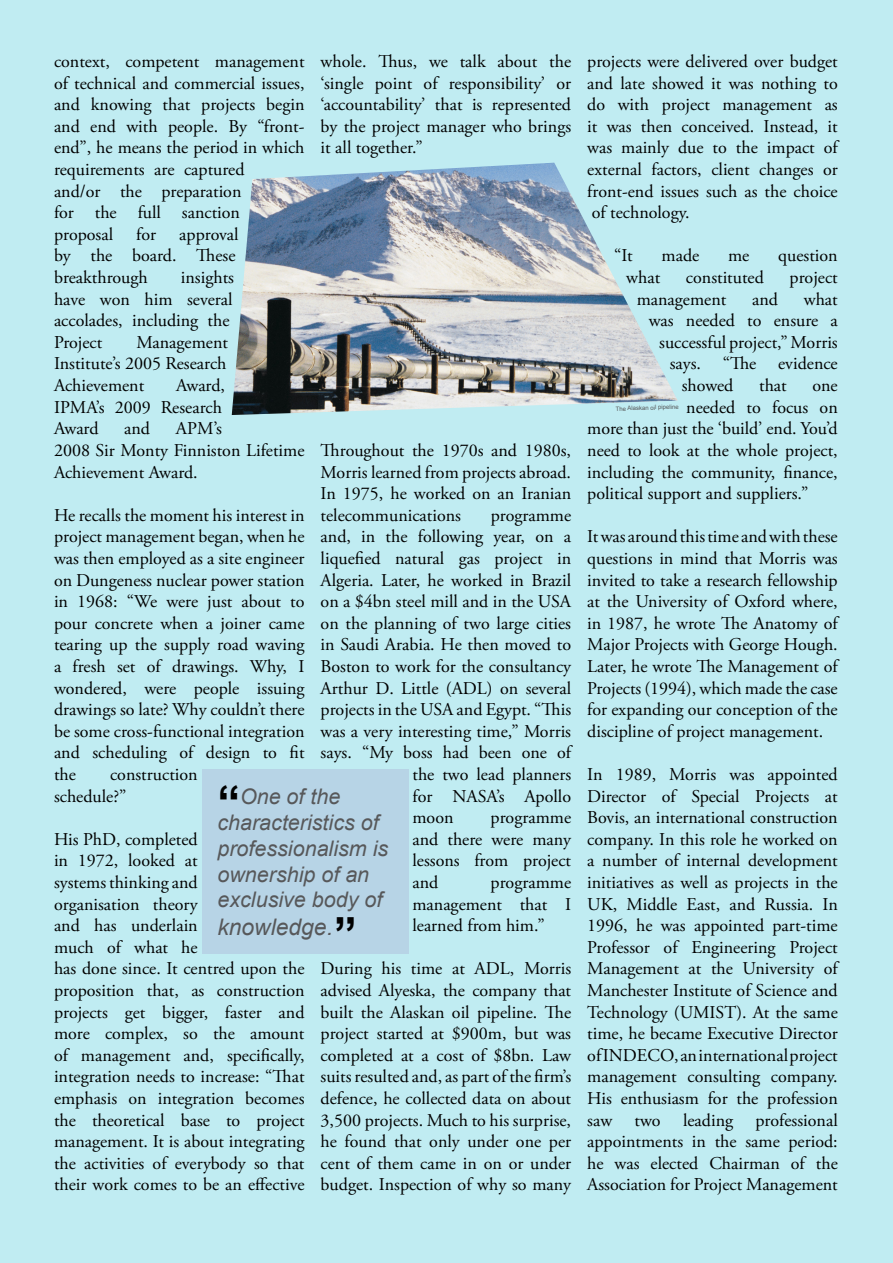
<style>
.page{position:relative;width:893px;height:1263px;background:#fff}
.page>*{position:absolute;margin:0;border:0;box-sizing:border-box;transform-origin:0 0}
.t1{font:700 45.75px "Arial";color:#000}
.t2{font:italic 22.8px "Arial";color:#57585a}
.t3{font:italic 21.45px/25.8px "Arial";color:#57585a}
.t4{font:18px/21.6px "Adobe Garamond Pro";color:#000;text-align:justify}
.t5{font:6px "Arial";color:#57585a}
</style>
<div class="page">
<div style="left:0;top:0;width:893px;height:1262px;background:#c0ecf2"></div>
<img style="left:232px;top:163px;width:446px;height:252px">
<div style="left:202px;top:769px;width:206px;height:185px;background:#b7d4e6"></div>
<p class="t4" style="left:321px;top:51px;width:252px">whole. Thus, we talk about the ‘single point of responsibility’ or ‘accountability’ that is represented by the project manager who brings it all together.”</p>
<p class="t4" style="left:54px;top:51px;width:252px;text-align:left">context, competent management of technical and commercial issues, and knowing that projects begin and end with people. By “front&shy;end”, he means the period in which requirements are captured<br>and/or the preparation<br>for the full sanction<br>proposal</p>
<p class="t4" style="left:54px;top:224px;width:186px;text-align:left;text-indent:125px">approval by the board. These breakthrough</p>
<p class="t4" style="left:136px;top:224px;width:21px">for</p>
<p class="t4" style="left:54px;top:267px;width:181px;text-align:left;text-indent:127px">insights have won him several accolades, including the<br>Project</p>
<p class="t4" style="left:54px;top:332px;width:176px;text-indent:82px">Management Institute’s 2005 Research Achievement</p>
<p class="t4" style="left:54px;top:375px;width:172px;text-align:left;text-indent:122px">Award,<br>IPMA’s 2009 Research<br>Award</p>
<p class="t4" style="left:124px;top:418px;width:27px">and</p>
<p class="t4" style="left:54px;top:418px;width:252px;text-align:left;text-indent:122px">APM’s<br>2008 Sir Monty Finniston Lifetime<br>Achievement Award.</p>
<p class="t4" style="left:54px;top:505px;width:252px">He recalls the moment his interest in project management began, when he was then employed as a site engineer on Dungeness nuclear power station in 1968: “We were just about to pour concrete when a joiner came tearing up the supply road waving a fresh set of drawings. Why, I wondered, were people issuing drawings so late? Why couldn’t there be some cross-functional integration and scheduling of design to fit the</p>
<p class="t4" style="left:321px;top:440px;width:252px">Throughout the 1970s and 1980s, Morris learned from projects abroad.<br>In 1975, he worked on an Iranian telecommunications</p>
<p class="t4" style="left:491px;top:505px;width:82px">programme</p>
<p class="t4" style="left:321px;top:526px;width:252px">and, in the following year, on a</p>
<p class="t4" style="left:321px;top:548px;width:252px">liquefied natural gas project in</p>
<p class="t4" style="left:321px;top:570px;width:252px">Algeria. Later, he worked in Brazil</p>
<p class="t4" style="left:321px;top:591px;width:252px">on a $4bn steel mill and in the USA</p>
<p class="t4" style="left:321px;top:613px;width:252px">on the planning of two large cities</p>
<p class="t4" style="left:321px;top:634px;width:252px">in Saudi Arabia. He then moved to</p>
<p class="t4" style="left:321px;top:656px;width:252px">Boston to work for the consultancy</p>
<p class="t4" style="left:321px;top:678px;width:252px">Arthur D. Little (ADL) on several</p>
<p class="t4" style="left:321px;top:699px;width:252px">projects in the USA and Egypt. “This</p>
<p class="t4" style="left:321px;top:721px;width:252px">was a very interesting time,” Morris</p>
<p class="t4" style="left:321px;top:742px;width:252px">says. “My boss had been one of</p>
<p class="t4" style="left:412px;top:764px;width:160px">the two lead planners</p>
<p class="t4" style="left:412px;top:786px;width:160px">for NASA’s Apollo</p>
<p class="t4" style="left:412px;top:807px;width:43px">moon</p>
<p class="t4" style="left:54px;top:764px;width:145px;text-indent:56px">construction schedule?”</p>
<p class="t4" style="left:54px;top:829px;width:252px;text-align:left">His PhD, completed<br>in 1972, looked at<br>systems thinking and<br>organisation theory<br>and has underlain<br>much of what he<br>has done since. It centred upon the proposition that, as construction projects get bigger, faster and more complex, so the amount of management and, specifically, integration needs to increase: “That emphasis on integration becomes the theoretical base to project management. It is about integrating the activities of everybody so that their work comes to be an effective</p>
<p class="t1" style="left:217px;top:772px;width:24px">“</p>
<p class="t3" style="left:217px;top:784px;width:172px;text-indent:22px">One of the characteristics of professionalism is ownership of an exclusive body of</p>
<p class="t2" style="left:217px;top:912px;width:117px">knowledge.</p>
<p class="t4" style="left:412px;top:807px;width:160px;text-indent:78px">programme and there were many lessons from project and</p>
<p class="t4" style="left:412px;top:872px;width:160px;text-indent:78px">programme management that I learned from him.”</p>
<p class="t4" style="left:321px;top:958px;width:252px">During his time at ADL, Morris advised Alyeska, the company that built the Alaskan oil pipeline. The project started at $900m, but was completed at a cost of $8bn. Law suits resulted and, as part of the firm’s defence, he collected data on about 3,500 projects. Much to his surprise, he found that only under one per cent of them came in on or under budget. Inspection of why so many</p>
<p class="t1" style="left:334px;top:904px;width:24px">”</p>
<p class="t4" style="left:587px;top:51px;width:252px">projects were delivered over budget and late showed it was nothing to do with project management as it was then conceived. Instead, it was mainly due to the impact of external factors, client changes or front-end issues such as the choice of technology.</p>
<p class="t4" style="left:614px;top:246px;width:20px">“It</p>
<p class="t4" style="left:662px;top:246px;width:39px">made</p>
<p class="t4" style="left:728px;top:246px;width:23px">me</p>
<p class="t4" style="left:778px;top:246px;width:61px">question</p>
<p class="t4" style="left:626px;top:267px;width:35px">what</p>
<p class="t4" style="left:686px;top:267px;width:79px">constituted</p>
<p class="t4" style="left:790px;top:267px;width:50px">project</p>
<p class="t4" style="left:637px;top:289px;width:91px">management</p>
<p class="t4" style="left:752px;top:289px;width:27px">and</p>
<p class="t4" style="left:804px;top:289px;width:35px">what</p>
<p class="t4" style="left:649px;top:310px;width:191px">was needed to ensure a</p>
<p class="t4" style="left:659px;top:332px;width:180px">successful project,” Morris</p>
<p class="t4" style="left:670px;top:354px;width:170px">says. “The evidence</p>
<p class="t4" style="left:682px;top:375px;width:53px">showed</p>
<p class="t4" style="left:759px;top:375px;width:29px">that</p>
<p class="t4" style="left:812px;top:375px;width:27px">one</p>
<p class="t4" style="left:686px;top:397px;width:153px">needed to focus on</p>
<p class="t4" style="left:587px;top:418px;width:252px">more than just the ‘build’ end. You’d</p>
<p class="t4" style="left:587px;top:440px;width:252px">need to look at the whole project,</p>
<p class="t4" style="left:587px;top:462px;width:252px">including the community, finance,</p>
<p class="t4" style="left:587px;top:483px;width:223px">political support and suppliers.”</p>
<p class="t4" style="left:587px;top:526px;width:252px">It was around this time and with these questions in mind that Morris was invited to take a research fellowship at the University of Oxford where, in 1987, he wrote The Anatomy of Major Projects with George Hough.<br>Later, he wrote The Management of Projects (1994), which made the case for expanding our conception of the discipline of project management.</p>
<p class="t4" style="left:587px;top:764px;width:252px">In 1989, Morris was appointed Director of Special Projects at Bovis, an international construction company. In this role he worked on a number of internal development initiatives as well as projects in the UK, Middle East, and Russia. In 1996, he was appointed part-time Professor of Engineering Project Management at the University of Manchester Institute of Science and Technology (UMIST). At the same time, he became Executive Director of INDECO, an international project management consulting company.<br>His enthusiasm for the profession saw two leading professional appointments in the same period: he was elected Chairman of the Association for Project Management</p>
<p class="t5" style="left:616px;top:405px;width:65px;rotate:-2deg">The Alaskan oil pipeline</p>
</div>
